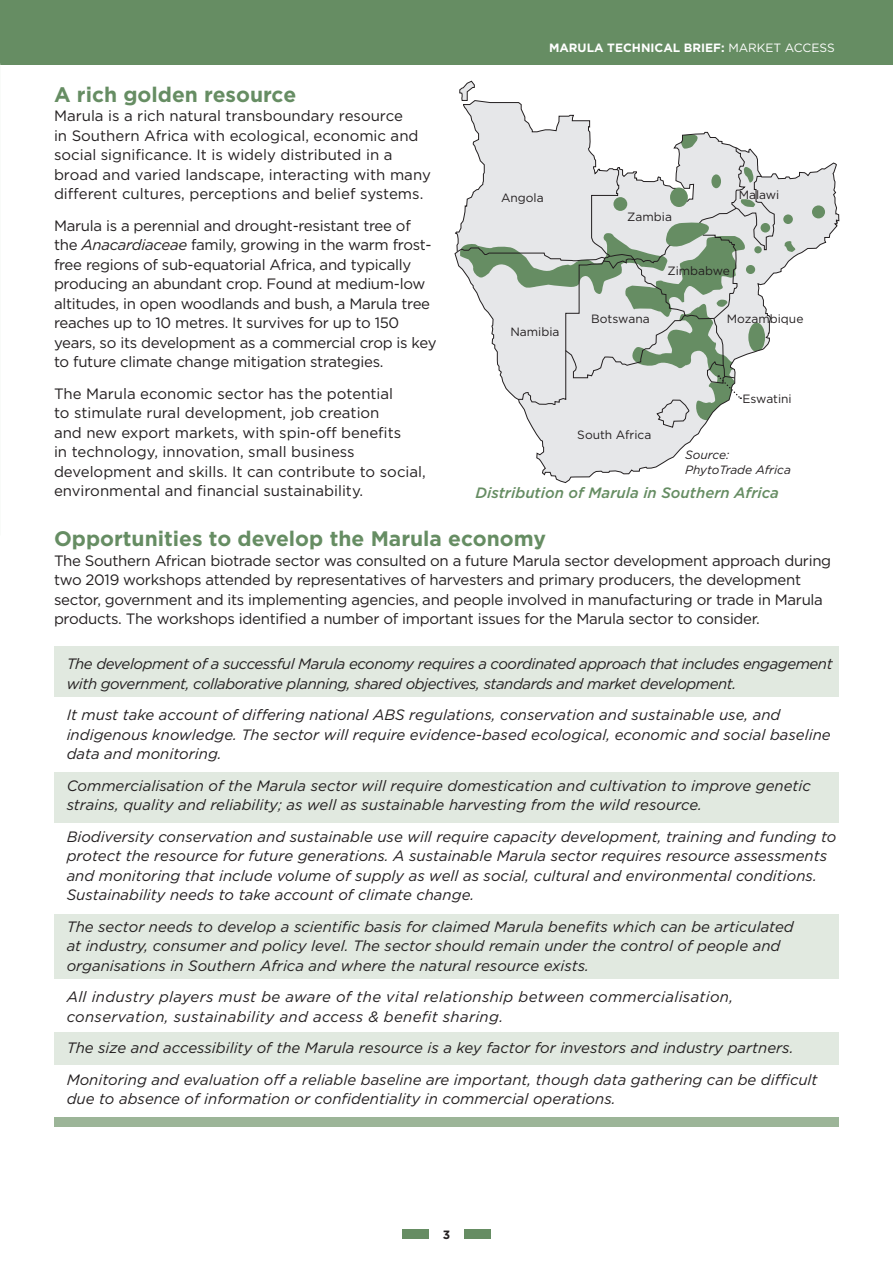
<style>
.page{position:relative;width:893px;height:1263px;background:#fff}
.page>*{position:absolute;margin:0;border:0;box-sizing:border-box;transform-origin:0 0}
.heading{font:700 21px "Gotham";color:#668d63}
.alt_bullet{font:italic 15px/19.5px "Gotham";color:#231f20}
.body{font:15px/19.5px "Gotham";letter-spacing:-.02em;color:#231f20}
.body-2{font:15px/19.5px "Gotham";color:#231f20}
.alt_bullet-2{font:italic 15px/19.5px "Gotham";letter-spacing:-.03em;color:#231f20}
.alt_bullet-3{font:italic 15px/19.5px "Gotham";letter-spacing:.02em;color:#231f20}
.heading-2{font:italic 500 15px "Gotham";color:#668d63}
.body-3{font:12px "Gotham";color:#231f20}
.t1{font:700 12px "Gotham";color:#fff}
.alt_bullet-4{font:italic 12px "Gotham";color:#231f20}
.t2{font:700 12px "Gotham";color:#231f20}
.s1{font-style:italic}
.s2{font-weight:400}
</style>
<div class="page">
<div style="left:0;top:0;width:893px;height:65px;background:#668d63"></div>
<div style="left:402px;top:1229px;width:26px;height:9px;background:#668d63"></div>
<div style="left:465px;top:1229px;width:26px;height:9px;background:#668d63"></div>
<div style="left:54px;top:646px;width:785px;height:51px;background:#e1e9e0"></div>
<div style="left:54px;top:1117px;width:785px;height:9px;background:#9cb598"></div>
<div style="left:54px;top:914px;width:785px;height:65px;background:#e1e9e0"></div>
<div style="left:54px;top:1032px;width:785px;height:32px;background:#e1e9e0"></div>
<div style="left:54px;top:772px;width:785px;height:51px;background:#e1e9e0"></div>
<svg style="left:454px;top:100px;width:386px;height:383px"></svg>
<svg style="left:459px;top:80px;width:16px;height:21px"></svg>
<div style="left:812px;top:205px;width:13px;height:13px;background:#668d63;border-radius:50%"></div>
<div style="left:783px;top:214px;width:10px;height:10px;background:#668d63;border-radius:50%"></div>
<svg style="left:783px;top:240px;width:13px;height:12px"></svg>
<svg style="left:456px;top:134px;width:319px;height:294px"></svg>
<p class="heading" style="left:54px;top:80px;width:244px">A rich golden resource</p>
<p class="body-2" style="left:54px;top:106px;width:378px">Marula is a rich natural transboundary resource<br>in Southern Africa with ecological, economic and social significance. It is widely distributed in a broad and varied landscape, interacting with many different cultures, perceptions and belief systems.</p>
<p class="body" style="left:54px;top:215px;width:384px">Marula is a perennial and drought-resistant tree of the <span class="s1">Anacardiaceae</span> family, growing in the warm frost&shy;free regions of sub-equatorial Africa, and typically producing an abundant crop. Found at medium-low altitudes, in open woodlands and bush, a Marula tree reaches up to 10 metres. It survives for up to 150 years, so its development as a commercial crop is key to future climate change mitigation strategies.</p>
<p class="body-2" style="left:54px;top:383px;width:373px">The Marula economic sector has the potential<br>to stimulate rural development, job creation<br>and new export markets, with spin-off benefits<br>in technology, innovation, small business development and skills. It can contribute to social, environmental and financial sustainability.</p>
<p class="t1" style="left:549px;top:40px;width:287px">MARULA TECHNICAL BRIEF: <span class="s2">MARKET ACCESS</span></p>
<p class="body-3" style="left:501px;top:190px;width:44px">Angola</p>
<p class="body-3" style="left:510px;top:324px;width:51px">Namibia</p>
<p class="body-3" style="left:627px;top:209px;width:46px">Zambia</p>
<p class="body-3" style="left:739px;top:187px;width:42px">Malawi</p>
<p class="body-3" style="left:667px;top:263px;width:64px">Zimbabwe</p>
<p class="body-3" style="left:591px;top:311px;width:60px">Botswana</p>
<p class="body-3" style="left:727px;top:311px;width:78px">Mozambique</p>
<p class="body-3" style="left:577px;top:428px;width:76px">South Africa</p>
<p class="body-3" style="left:742px;top:391px;width:51px">Eswatini</p>
<p class="alt_bullet-4" style="left:685px;top:447px;width:46px">Source:</p>
<p class="alt_bullet-4" style="left:685px;top:462px;width:107px">PhytoTrade Africa</p>
<p class="heading-2" style="left:475px;top:483px;width:305px">Distribution of Marula in Southern Africa</p>
<p class="heading" style="left:54px;top:525px;width:494px">Opportunities to develop the Marula economy</p>
<p class="body" style="left:54px;top:550px;width:779px">The Southern African biotrade sector was consulted on a future Marula sector development approach during two 2019 workshops attended by representatives of harvesters and primary producers, the development sector, government and its implementing agencies, and people involved in manufacturing or trade in Marula products. The workshops identified a number of important issues for the Marula sector to consider.</p>
<p class="alt_bullet-2" style="left:67px;top:654px;width:767px">The development of a successful Marula economy requires a coordinated approach that includes engagement with government, collaborative planning, shared objectives, standards and market development.</p>
<p class="alt_bullet" style="left:67px;top:705px;width:766px">It must take account of differing national ABS regulations, conservation and sustainable use, and indigenous knowledge. The sector will require evidence-based ecological, economic and social baseline data and monitoring.</p>
<p class="alt_bullet" style="left:67px;top:775px;width:746px">Commercialisation of the Marula sector will require domestication and cultivation to improve genetic strains, quality and reliability; as well as sustainable harvesting from the wild resource.</p>
<p class="alt_bullet" style="left:67px;top:826px;width:771px">Biodiversity conservation and sustainable use will require capacity development, training and funding to protect the resource for future generations. A sustainable Marula sector requires resource assessments and monitoring that include volume of supply as well as social, cultural and environmental conditions.<br>Sustainability needs to take account of climate change.</p>
<p class="alt_bullet" style="left:67px;top:916px;width:729px">The sector needs to develop a scientific basis for claimed Marula benefits which can be articulated at industry, consumer and policy level. The sector should remain under the control of people and organisations in Southern Africa and where the natural resource exists.</p>
<p class="alt_bullet-3" style="left:67px;top:987px;width:668px">All industry players must be aware of the vital relationship between commercialisation, conservation, sustainability and access &amp; benefit sharing.</p>
<p class="alt_bullet" style="left:67px;top:1038px;width:728px">The size and accessibility of the Marula resource is a key factor for investors and industry partners.</p>
<p class="alt_bullet" style="left:67px;top:1069px;width:752px">Monitoring and evaluation off a reliable baseline are important, though data gathering can be difficult due to absence of information or confidentiality in commercial operations.</p>
<p class="t2" style="left:443px;top:1226px;width:9px">3</p>
</div>
